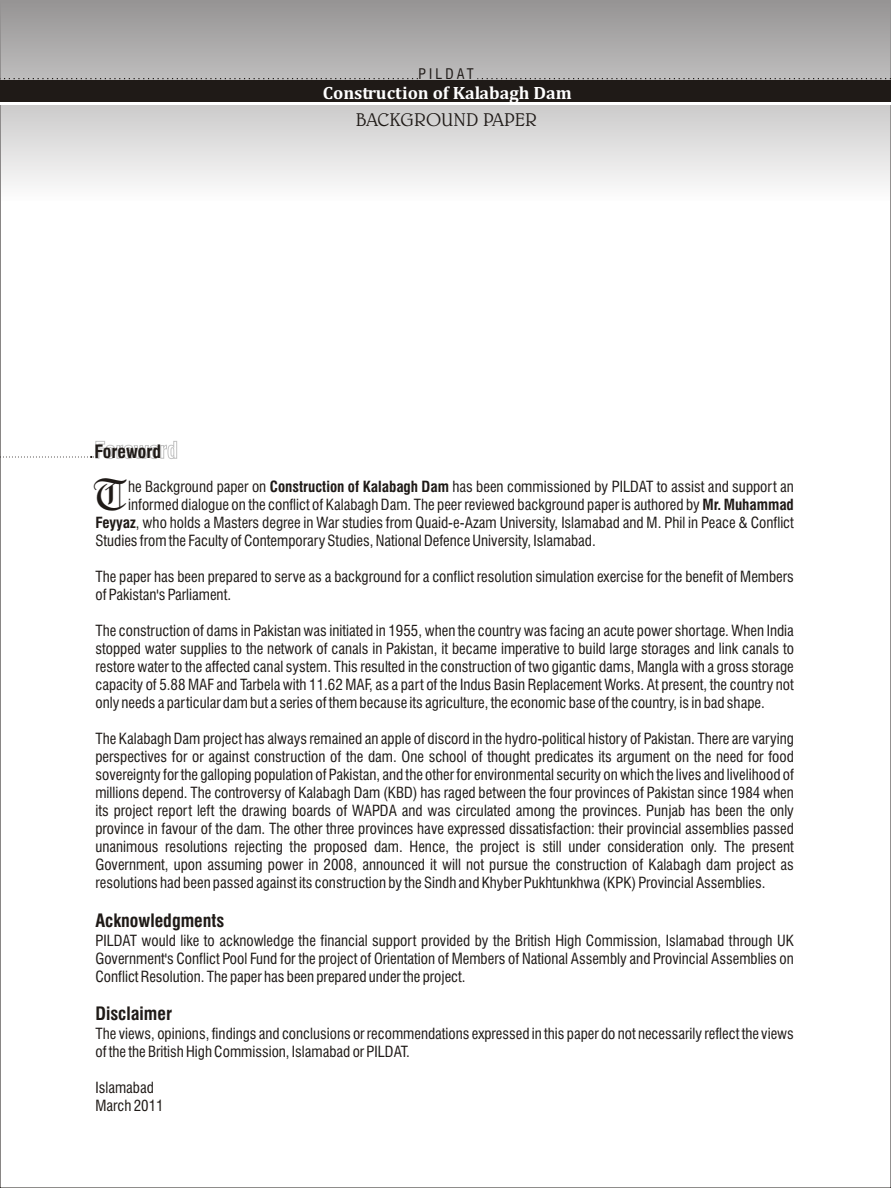
<style>
.page{position:relative;width:891px;height:1188px;background:#fff}
.page>*{position:absolute;margin:0;border:0;box-sizing:border-box;transform-origin:0 0}
.t1{font:45.6px "Wedding Text BT";color:#1f1a17}
.t2{font:18.75px "Belwe Lt BT";color:#1f1a17}
.t3{font:700 18px "Swis 721 Cn BT";color:#1f1a17}
.t4{font:700 18px "Cambria";color:#fff}
.t5{font:15px/18px "Swis 721 Cn BT";color:#1f1a17;text-align:justify}
.t6{font:14.25px "Swis 721 Cn BT";letter-spacing:.22em;color:#1f1a17}
.s1{font-weight:700}
</style>
<div class="page">
<svg style="left:0;top:456px;width:94px;height:2px"></svg>
<svg style="left:0;top:0;width:891px;height:201px"></svg>
<div style="left:0;top:86px;width:891px;height:19px;background:#fff"></div>
<div style="left:0;top:80px;width:891px;height:22px;background:#1f1a17"></div>
<svg style="left:477px;top:78px;width:414px;height:1px"></svg>
<svg style="left:0;top:78px;width:418px;height:1px"></svg>
<p class="t6" style="left:419px;top:69px;width:57px">PILDAT</p>
<p class="t4" style="left:323px;top:85px;width:250px">Construction of Kalabagh Dam</p>
<p class="t3" style="left:94px;top:445px;width:68px">Foreword</p>
<p class="t2" style="left:356px;top:112px;width:183px">BACKGROUND PAPER</p>
<h1 class="t1" style="left:95px;top:476px;width:34px">T</h1>
<p class="t5" style="left:128px;top:479px;width:667px">he Background paper on <span class="s1">Construction of Kalabagh Dam</span> has been commissioned by PILDAT to assist and support an</p>
<p class="t5" style="left:95px;top:497px;width:700px;text-indent:33px">informed dialogue on the conflict of Kalabagh Dam. The peer reviewed background paper is authored by <span class="s1">Mr. Muhammad Feyyaz</span>, who holds a Masters degree in War studies from Quaid-e-Azam University, Islamabad and M. Phil in Peace &amp; Conflict Studies from the Faculty of Contemporary Studies, National Defence University, Islamabad.</p>
<p class="t5" style="left:95px;top:569px;width:700px">The paper has been prepared to serve as a background for a conflict resolution simulation exercise for the benefit of Members of Pakistan's Parliament.</p>
<p class="t5" style="left:95px;top:623px;width:700px">The construction of dams in Pakistan was initiated in 1955, when the country was facing an acute power shortage. When India stopped water supplies to the network of canals in Pakistan, it became imperative to build large storages and link canals to restore water to the affected canal system. This resulted in the construction of two gigantic dams, Mangla with a gross storage capacity of 5.88 MAF and Tarbela with 11.62 MAF, as a part of the Indus Basin Replacement Works. At present, the country not only needs a particular dam but a series of them because its agriculture, the economic base of the country, is in bad shape.</p>
<p class="t5" style="left:95px;top:731px;width:700px">The Kalabagh Dam project has always remained an apple of discord in the hydro-political history of Pakistan. There are varying perspectives for or against construction of the dam. One school of thought predicates its argument on the need for food sovereignty for the galloping population of Pakistan, and the other for environmental security on which the lives and livelihood of millions depend. The controversy of Kalabagh Dam (KBD) has raged between the four provinces of Pakistan since 1984 when its project report left the drawing boards of WAPDA and was circulated among the provinces. Punjab has been the only province in favour of the dam. The other three provinces have expressed dissatisfaction: their provincial assemblies passed unanimous resolutions rejecting the proposed dam. Hence, the project is still under consideration only. The present Government, upon assuming power in 2008, announced it will not pursue the construction of Kalabagh dam project as resolutions had been passed against its construction by the Sindh and Khyber Pukhtunkhwa (KPK) Provincial Assemblies.</p>
<p class="t3" style="left:95px;top:913px;width:130px">Acknowledgments</p>
<p class="t5" style="left:95px;top:933px;width:700px">PILDAT would like to acknowledge the financial support provided by the British High Commission, Islamabad through UK Government's Conflict Pool Fund for the project of Orientation of Members of National Assembly and Provincial Assemblies on Conflict Resolution. The paper has been prepared under the project.</p>
<p class="t3" style="left:95px;top:1007px;width:78px">Disclaimer</p>
<p class="t5" style="left:95px;top:1026px;width:700px">The views, opinions, findings and conclusions or recommendations expressed in this paper do not necessarily reflect the views of the the British High Commission, Islamabad or PILDAT.</p>
<p class="t5" style="left:95px;top:1080px;width:70px">Islamabad<br>March 2011</p>
</div>
